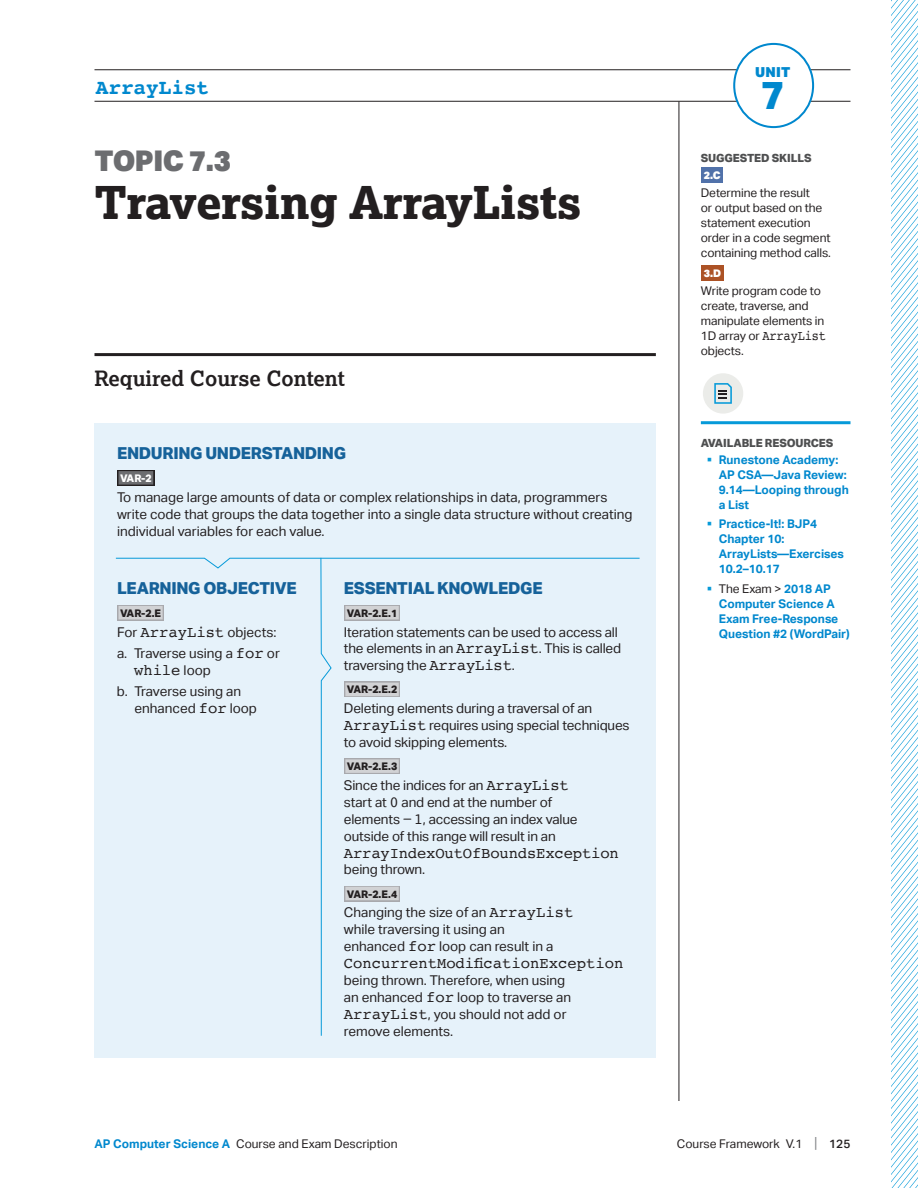
<style>
.page{position:relative;width:918px;height:1188px;background:#fff}
.page>*{position:absolute;margin:0;border:0;box-sizing:border-box;transform-origin:0 0}
.t1{font:800 45px "Lexia";letter-spacing:-.01em;color:#231f20}
.t2{font:800 39.3px "Aktiv Grotesk";color:#0088ce}
.t3{font:900 28.5px "Aktiv Grotesk";letter-spacing:-.02em;color:#6c6d70}
.t4{font:700 21px "Lexia";color:#231f20}
.t5{font:700 21px "Courier";color:#0088ce}
.t6{font:800 16.5px "Aktiv Grotesk";letter-spacing:-.02em;color:#16629a}
.t7{font:15.6px "Courier";color:#231f20}
.t8{font:900 13.8px "Aktiv Grotesk";color:#0088ce}
.t9{font:13.5px/16.8px "Aktiv Grotesk";letter-spacing:-.01em;color:#231f20}
.t10{font:12px/15px "Aktiv Grotesk";letter-spacing:-.01em;color:#231f20}
.t11{font:700 12px/15px "Aktiv Grotesk";letter-spacing:-.005em;color:#0088ce}
.t12{font:800 11.25px "Aktiv Grotesk";letter-spacing:-.01em;color:#4e4f50}
.t13{font:800 10.5px "Aktiv Grotesk";letter-spacing:-.05em;color:#231f20}
.t14{font:900 10.5px "Aktiv Grotesk";color:#fff}
.t15{font:800 10.5px "Aktiv Grotesk";color:#fff}
.s1{font-family:"Courier";font-size:15.6px}
.s2{font-family:"Aktiv Grotesk";font-size:13.5px}
.s3{font-family:"Courier";font-size:13.8px}
.s4{color:#069ad9}
.s5{font-weight:400;color:#231f20}
.s6{font-weight:700;color:#0088ce}
.s7{font-size:15px;color:#808285}
.s8{font-weight:500}
</style>
<div class="page">
<hr style="left:94px;top:69px;width:756px;height:1px;background:#231f20">
<hr style="left:94px;top:101px;width:756px;height:1px;background:#231f20">
<div style="left:734px;top:44px;width:79px;height:83px;background:#fff;border-radius:50%"></div>
<div style="left:733px;top:43px;width:81px;height:85px;border:2px solid #0088ce;border-radius:50%"></div>
<hr style="left:679px;top:101px;width:1px;height:1000px;background:#231f20">
<hr style="left:94px;top:353px;width:562px;height:3px;background:#231f20">
<div style="left:94px;top:558px;width:227px;height:500px;background:#e6f2fa"></div>
<div style="left:321px;top:558px;width:335px;height:500px;background:#e6f2fa"></div>
<div style="left:94px;top:423px;width:562px;height:135px;background:#e6f2fa"></div>
<div style="left:117px;top:470px;width:37px;height:16px;background:#231f20"></div>
<div style="left:118px;top:471px;width:35px;height:14px;background:#6c6d70"></div>
<svg style="left:115px;top:557px;width:525px;height:479px"></svg>
<hr style="left:701px;top:421px;width:149px;height:3px;background:#069ad9">
<div style="left:703px;top:373px;width:40px;height:41px;background:#ebece9;border-radius:50%"></div>
<svg style="left:714px;top:383px;width:18px;height:21px"></svg>
<div style="left:701px;top:167px;width:22px;height:16px;background:#5172aa"></div>
<div style="left:701px;top:265px;width:23px;height:16px;background:#ac5225"></div>
<svg style="left:891px;top:0;width:27px;height:1188px"></svg>
<h3 class="t5" style="left:96px;top:70px;width:115px">ArrayList</h3>
<h3 class="t3" style="left:94px;top:143px;width:138px">TOPIC 7.3</h3>
<h1 class="t1" style="left:94px;top:174px;width:489px">Traversing ArrayLists</h1>
<h3 class="t4" style="left:94px;top:365px;width:252px">Required Course Content</h3>
<p class="t6" style="left:117px;top:442px;width:231px">ENDURING UNDERSTANDING</p>
<p class="t15" style="left:120px;top:471px;width:33px">VAR-2</p>
<p class="t9" style="left:117px;top:489px;width:517px">To manage large amounts of data or complex relationships in data, programmers write code that groups the data together into a single data structure without creating individual variables for each value.</p>
<p class="t6" style="left:117px;top:577px;width:181px">LEARNING OBJECTIVE</p>
<p class="t13" style="left:120px;top:606px;width:43px">VAR-2.E</p>
<p class="t9" style="left:117px;top:621px;width:164px;line-height:21.3px">For <span class="s1">ArrayList</span> objects: a. Traverse using a <span class="s1">for</span> or</p>
<p class="t7" style="left:134px;top:658px;width:78px">while <span class="s2">loop</span></p>
<p class="t9" style="left:135px;top:683px;width:124px;text-indent:-18px">b. Traverse using an enhanced <span class="s1">for</span> loop</p>
<p class="t6" style="left:344px;top:577px;width:200px">ESSENTIAL KNOWLEDGE</p>
<p class="t13" style="left:347px;top:606px;width:52px">VAR-2.E.1</p>
<p class="t9" style="left:344px;top:624px;width:279px">Iteration statements can be used to access all the elements in an <span class="s1">ArrayList</span>. This is called traversing the <span class="s1">ArrayList</span>.</p>
<p class="t13" style="left:347px;top:683px;width:52px">VAR-2.E.2</p>
<p class="t9" style="left:344px;top:700px;width:287px">Deleting elements during a traversal of an<br><span class="s1">ArrayList</span> requires using special techniques to avoid skipping elements.</p>
<p class="t13" style="left:347px;top:760px;width:52px">VAR-2.E.3</p>
<p class="t9" style="left:344px;top:777px;width:235px">Since the indices for an <span class="s1">ArrayList </span>start at <span class="s1">0</span> and end at the number of elements <span class="s1">− 1</span>, accessing an index value outside of this range will result in an</p>
<p class="t7" style="left:344px;top:841px;width:276px">ArrayIndexOutOfBoundsException</p>
<p class="t9" style="left:344px;top:861px;width:83px">being thrown.</p>
<p class="t13" style="left:347px;top:887px;width:52px">VAR-2.E.4</p>
<p class="t9" style="left:344px;top:904px;width:231px">Changing the size of an <span class="s1">ArrayList </span>while traversing it using an<br>enhanced <span class="s1">for</span> loop can result in a</p>
<p class="t7" style="left:344px;top:951px;width:281px">ConcurrentModificationException</p>
<p class="t9" style="left:344px;top:972px;width:229px">being thrown. Therefore, when using an enhanced <span class="s1">for</span> loop to traverse an<br><span class="s1">ArrayList</span>, you should not add or remove elements.</p>
<p class="t8" style="left:755px;top:63px;width:37px">UNIT</p>
<h2 class="t2" style="left:761px;top:70px;width:25px">7</h2>
<p class="t12" style="left:701px;top:151px;width:112px">SUGGESTED SKILLS</p>
<p class="t14" style="left:704px;top:169px;width:18px">2.C</p>
<p class="t10" style="left:701px;top:186px;width:132px">Determine the result<br>or output based on the statement execution order in a code segment containing method calls.</p>
<p class="t14" style="left:704px;top:267px;width:19px">3.D</p>
<p class="t10" style="left:701px;top:284px;width:127px">Write program code to create, traverse, and manipulate elements in<br>1D array or <span class="s3">ArrayList </span>objects.</p>
<p class="t12" style="left:701px;top:436px;width:134px">AVAILABLE RESOURCES</p>
<p class="t11" style="left:719px;top:452px;width:131px;text-indent:-12px"><span class="s4">▪</span> Runestone Academy:<br>AP CSA—Java Review:<br>9.14—Looping through a List</p>
<p class="t11" style="left:719px;top:516px;width:127px;text-indent:-12px"><span class="s4">▪</span> Practice-It!: BJP4<br>Chapter 10:<br>ArrayLists—Exercises<br>10.2–10.17</p>
<p class="t11" style="left:719px;top:581px;width:132px;text-indent:-12px"><span class="s4">▪</span> <span class="s5">The Exam &gt;</span> 2018 AP<br>Computer Science A<br>Exam Free-Response<br>Question #2 (WordPair)</p>
<p class="t10" style="left:94px;top:1136px;width:305px"><span class="s6">AP Computer Science A</span> Course and Exam Description</p>
<p class="t10" style="left:677px;top:1136px;width:175px">Course Framework V.1 <span class="s7">|</span> <span class="s8">125</span></p>
</div>
